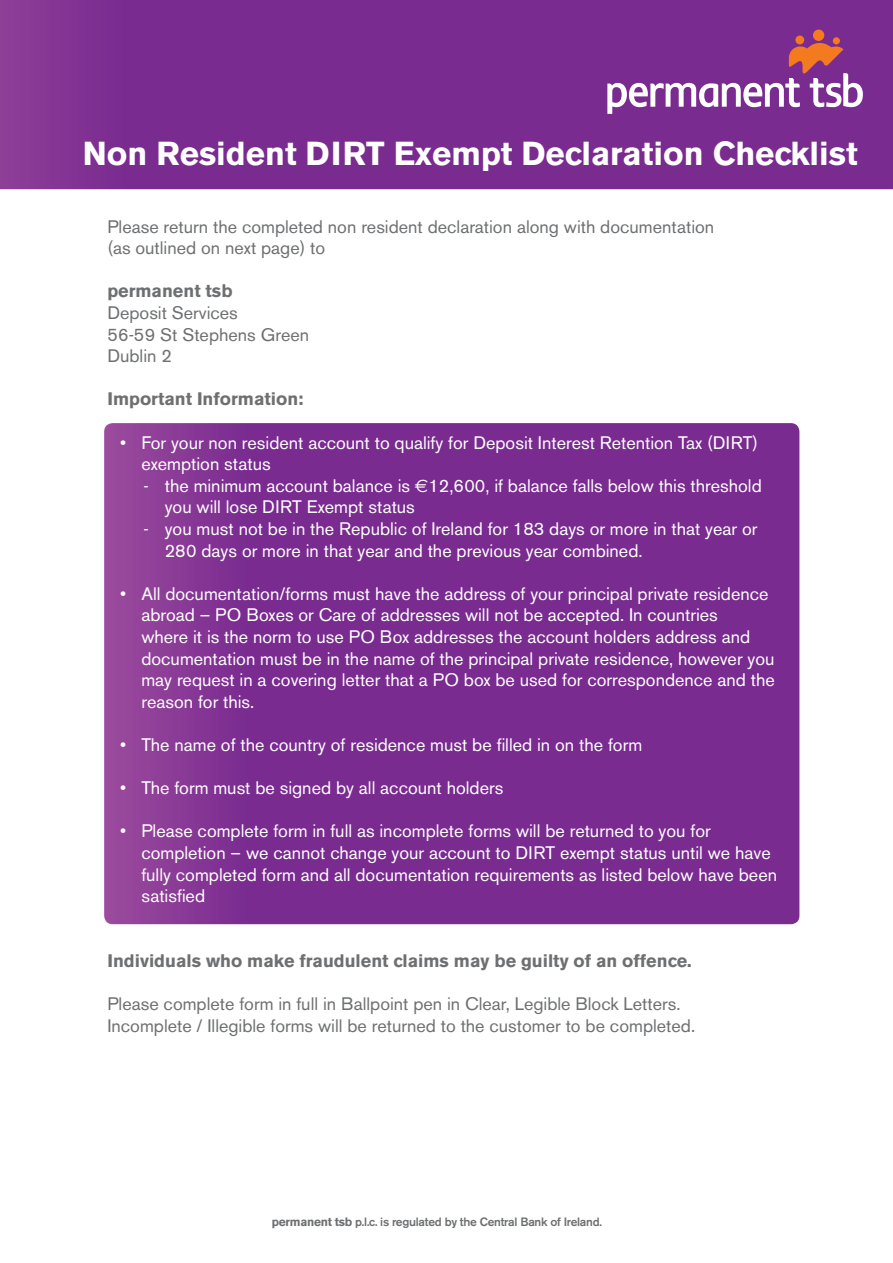
<style>
.page{position:relative;width:893px;height:1263px;background:#fff}
.page>*{position:absolute;margin:0;border:0;box-sizing:border-box;transform-origin:0 0}
.t1{font:700 33px "Akzidenz Grotesk BE";color:#fff}
.t2{font:18px/21.6px "Akzidenz Grotesk BE";color:#fff}
.t3{font:18px "Akzidenz Grotesk BE";color:#6d6f71}
.t4{font:700 18px "Akzidenz Grotesk BE";color:#6d6f71}
.t5{font:500 12px "Akzidenz Grotesk BE";letter-spacing:-.02em;color:#6d6f71}
.s1{font-family:"Euro Sans"}
.s2{font-weight:700}
</style>
<div class="page">
<svg style="left:104px;top:423px;width:695px;height:501px;background:#7c2e91"></svg>
<svg style="left:0;top:0;width:893px;height:189px;background:#7a2c90"></svg>
<div style="left:795px;top:36px;width:9px;height:8px;background:#f47a20;border-radius:50%"></div>
<div style="left:813px;top:30px;width:11px;height:11px;background:#f47a20;border-radius:50%"></div>
<div style="left:833px;top:37px;width:7px;height:7px;background:#f47a20;border-radius:50%"></div>
<svg style="left:607px;top:42px;width:256px;height:72px;background:#96549d"></svg>
<p class="t1" style="left:83px;top:134px;width:776px">Non Resident DIRT Exempt Declaration Checklist</p>
<p class="t3" style="left:107px;top:215px;width:608px">Please return the completed non resident declaration along with documentation</p>
<p class="t3" style="left:107px;top:237px;width:219px">(as outlined on next page) to</p>
<p class="t4" style="left:107px;top:281px;width:127px">permanent tsb</p>
<p class="t3" style="left:107px;top:302px;width:132px">Deposit Services</p>
<p class="t3" style="left:107px;top:323px;width:203px">56-59 St Stephens Green</p>
<p class="t3" style="left:107px;top:345px;width:66px">Dublin 2</p>
<p class="t4" style="left:107px;top:389px;width:198px">Important Information:</p>
<p class="t2" style="left:141px;top:431px;width:618px;text-indent:-21px">• For your non resident account to qualify for Deposit Interest Retention Tax (DIRT) exemption status</p>
<p class="t2" style="left:165px;top:475px;width:599px;text-indent:-21px">- the minimum account balance is <span class="s1">e</span>12,600, if balance falls below this threshold you will lose DIRT Exempt status</p>
<p class="t2" style="left:165px;top:518px;width:594px;text-indent:-21px">- you must not be in the Republic of Ireland for 183 days or more in that year or<br>280 days or more in that year and the previous year combined.</p>
<p class="t2" style="left:141px;top:583px;width:635px;text-indent:-21px">• All documentation/forms must have the address of your principal private residence abroad – PO Boxes or Care of addresses will not be accepted. In countries<br>where it is the norm to use PO Box addresses the account holders address and documentation must be in the name of the principal private residence, however you may request in a covering letter that a PO box be used for correspondence and the reason for this.</p>
<p class="t2" style="left:120px;top:734px;width:524px">• The name of the country of residence must be filled in on the form</p>
<p class="t2" style="left:120px;top:777px;width:385px">• The form must be signed by all account holders</p>
<p class="t2" style="left:141px;top:820px;width:637px;text-indent:-21px">• Please complete form in full as incomplete forms will be returned to you for completion – we cannot change your account to DIRT exempt status until we have fully completed form and all documentation requirements as listed below have been satisfied</p>
<p class="t4" style="left:107px;top:950px;width:586px">Individuals who make fraudulent claims may be guilty of an offence.</p>
<p class="t3" style="left:107px;top:993px;width:575px">Please complete form in full in Ballpoint pen in Clear, Legible Block Letters.</p>
<p class="t3" style="left:107px;top:1015px;width:589px">Incomplete / Illegible forms will be returned to the customer to be completed.</p>
<p class="t5" style="left:272px;top:1214px;width:332px"><span class="s2">permanent tsb</span> p.l.c. is regulated by the Central Bank of Ireland.</p>
</div>
